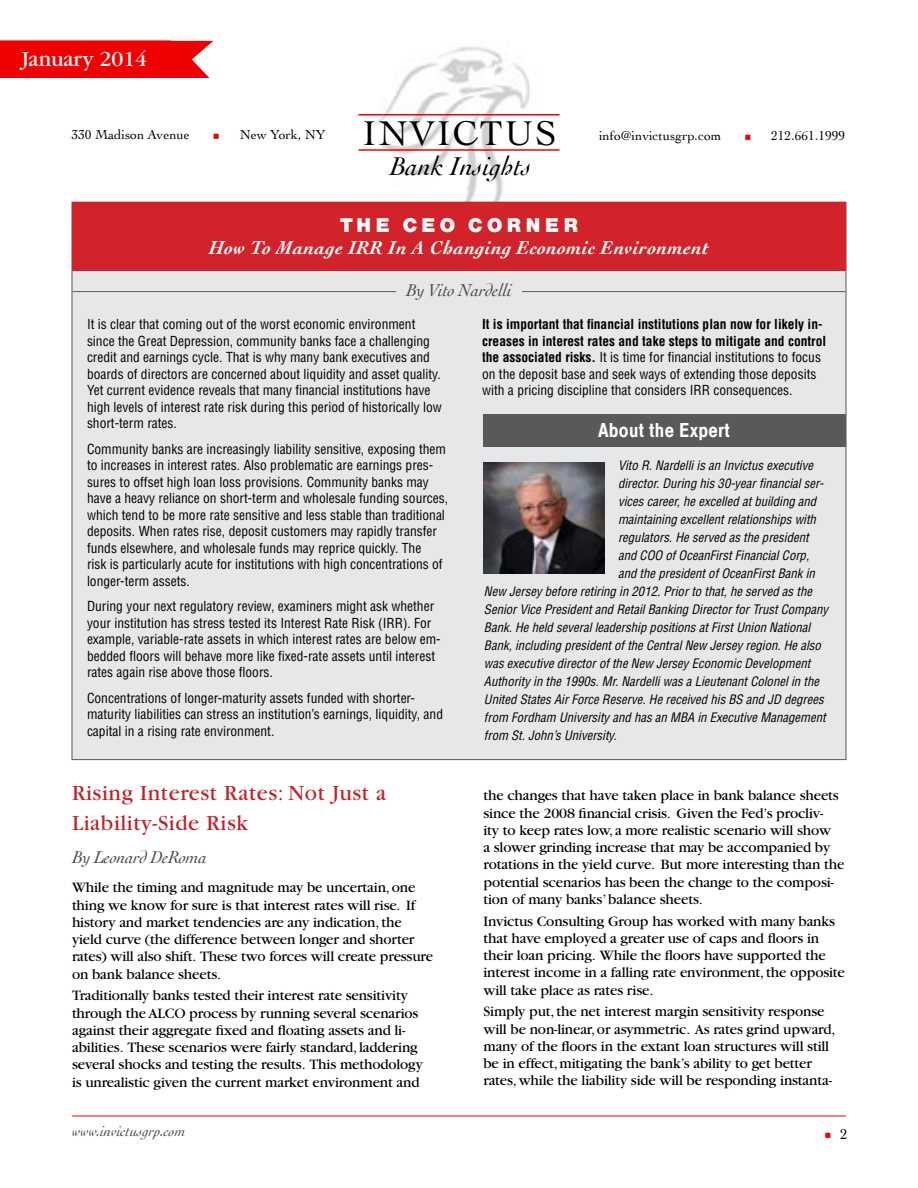
<style>
.page{position:relative;width:918px;height:1188px;background:#fff}
.page>*{position:absolute;margin:0;border:0;box-sizing:border-box;transform-origin:0 0}
.t1{font:36px "Cochin";letter-spacing:.05em;color:#000}
.t2{font:italic 27px "Cochin";color:#000}
.t3{font:22.5px/30px "Garamond";letter-spacing:.025em;color:#c1232a}
.t4{font:22.5px "Garamond";color:#fff}
.t5{font:21px "Helvetica Medium Condensed Plain";letter-spacing:.015em;color:#fff}
.t6{font:italic 700 19.5px "Cochin";letter-spacing:.025em;color:#fff}
.t7{font:700 19.5px "Helvetica BQ";letter-spacing:.24em;color:#fff}
.t8{font:italic 18px "Cochin";letter-spacing:-.01em;color:#4d4d4f}
.t9{font:15px/17.2px "Garamond";letter-spacing:-.01em;color:#000}
.t10{font:italic 15px "Cochin";color:#4d4d4f}
.t11{font:15px "Cochin";color:#000}
.t12{font:condensed 13.5px/16.5px "Helvetica";color:#000}
.t13{font:13.5px "Cochin";color:#000}
.t14{font:italic condensed 12.75px "Helvetica";color:#000}
.s1{font-weight:700}
</style>
<div class="page">
<img style="left:364px;top:47px;width:178px;height:155px">
<hr style="left:358px;top:114px;width:202px;height:2px;background:#f50000">
<hr style="left:358px;top:149px;width:202px;height:2px;background:#f50000">
<hr style="left:72px;top:1116px;width:774px;height:1px;background:#f70000">
<svg style="left:0;top:40px;width:213px;height:38px;background:#f01010"></svg>
<div style="left:72px;top:202px;width:774px;height:558px;background:#e6e7e8;border:1px solid #58595b"></div>
<div style="left:484px;top:414px;width:362px;height:32px;background:#58595b"></div>
<img style="left:484px;top:462px;width:121px;height:111px">
<div style="left:72px;top:202px;width:774px;height:69px;background:#d2232a"></div>
<hr style="left:522px;top:291px;width:324px;height:1px;background:#58595b">
<hr style="left:72px;top:291px;width:324px;height:1px;background:#58595b">
<h3 class="t4" style="left:22px;top:47px;width:127px">January 2014</h3>
<h3 class="t4" style="left:22px;top:47px;width:120px">August 2013</h3>
<h1 class="t1" style="left:363px;top:109px;width:195px">INVICTUS</h1>
<h2 class="t2" style="left:390px;top:148px;width:143px">Bank Insights</h2>
<p class="t13" style="left:71px;top:125px;width:120px">330 Madison Avenue</p>
<p class="t13" style="left:240px;top:125px;width:87px">New York, NY</p>
<p class="t13" style="left:599px;top:126px;width:124px">info@invictusgrp.com</p>
<p class="t13" style="left:771px;top:126px;width:76px">212.661.1999</p>
<h3 class="t7" style="left:340px;top:213px;width:239px">THE CEO CORNER</h3>
<h3 class="t6" style="left:209px;top:235px;width:501px">How To Manage IRR In A Changing Economic Environment</h3>
<h3 class="t8" style="left:406px;top:278px;width:107px">By Vito Nardelli</h3>
<p class="t12" style="left:87px;top:316px;width:356px">It is clear that coming out of the worst economic environment since the Great Depression, community banks face a challenging credit and earnings cycle. That is why many bank executives and boards of directors are concerned about liquidity and asset quality.<br>Yet current evidence reveals that many financial institutions have high levels of interest rate risk during this period of historically low short-term rates.</p>
<p class="t12" style="left:87px;top:440px;width:363px">Community banks are increasingly liability sensitive, exposing them to increases in interest rates. Also problematic are earnings pres&shy;sures to offset high loan loss provisions. Community banks may have a heavy reliance on short-term and wholesale funding sources, which tend to be more rate sensitive and less stable than traditional deposits. When rates rise, deposit customers may rapidly transfer funds elsewhere, and wholesale funds may reprice quickly. The<br>risk is particularly acute for institutions with high concentrations of longer-term assets.</p>
<p class="t12" style="left:87px;top:598px;width:355px">During your next regulatory review, examiners might ask whether your institution has stress tested its Interest Rate Risk (IRR). For example, variable-rate assets in which interest rates are below em&shy;bedded floors will behave more like fixed-rate assets until interest rates again rise above those floors.</p>
<p class="t12" style="left:87px;top:689px;width:358px">Concentrations of longer-maturity assets funded with shorter&shy;maturity liabilities can stress an institution’s earnings, liquidity, and capital in a rising rate environment.</p>
<h3 class="t3" style="left:72px;top:778px;width:316px">Rising Interest Rates: Not Just a<br>Liability-Side Risk</h3>
<h3 class="t8" style="left:72px;top:845px;width:137px">By Leonard DeRoma</h3>
<p class="t9" style="left:72px;top:879px;width:363px">While the timing and magnitude may be uncertain, one thing we know for sure is that interest rates will rise. If history and market tendencies are any indication, the yield curve (the difference between longer and shorter rates) will also shift. These two forces will create pressure on bank balance sheets.</p>
<p class="t9" style="left:72px;top:987px;width:353px">Traditionally banks tested their interest rate sensitivity through the ALCO process by running several scenarios against their aggregate fixed and floating assets and li&shy;abilities. These scenarios were fairly standard, laddering several shocks and testing the results. This methodology is unrealistic given the current market environment and</p>
<p class="t12" style="left:482px;top:316px;width:346px"><span class="s1">It is important that financial institutions plan now for likely in&shy;creases in interest rates and take steps to mitigate and control the associated risks.</span> It is time for financial institutions to focus on the deposit base and seek ways of extending those deposits with a pricing discipline that considers IRR consequences.</p>
<h3 class="t5" style="left:598px;top:417px;width:133px">About the Expert</h3>
<p class="t14" style="left:618px;top:457px;width:197px">Vito R. Nardelli is an Invictus executive</p>
<p class="t14" style="left:618px;top:475px;width:207px">director. During his 30-year financial ser-</p>
<p class="t14" style="left:618px;top:493px;width:200px">vices career, he excelled at building and</p>
<p class="t14" style="left:618px;top:511px;width:199px">maintaining excellent relationships with</p>
<p class="t14" style="left:618px;top:529px;width:192px">regulators. He served as the president</p>
<p class="t14" style="left:618px;top:547px;width:193px">and COO of OceanFirst Financial Corp,</p>
<p class="t14" style="left:618px;top:565px;width:198px">and the president of OceanFirst Bank in</p>
<p class="t14" style="left:484px;top:583px;width:330px">New Jersey before retiring in 2012. Prior to that, he served as the</p>
<p class="t14" style="left:484px;top:601px;width:346px">Senior Vice President and Retail Banking Director for Trust Company</p>
<p class="t14" style="left:484px;top:619px;width:328px">Bank. He held several leadership positions at First Union National</p>
<p class="t14" style="left:484px;top:637px;width:339px">Bank, including president of the Central New Jersey region. He also</p>
<p class="t14" style="left:484px;top:655px;width:328px">was executive director of the New Jersey Economic Development</p>
<p class="t14" style="left:484px;top:673px;width:337px">Authority in the 1990s. Mr. Nardelli was a Lieutenant Colonel in the</p>
<p class="t14" style="left:484px;top:691px;width:341px">United States Air Force Reserve. He received his BS and JD degrees</p>
<p class="t14" style="left:484px;top:709px;width:343px">from Fordham University and has an MBA in Executive Management</p>
<p class="t14" style="left:484px;top:727px;width:134px">from St. John’s University.</p>
<p class="t9" style="left:483px;top:787px;width:363px">the changes that have taken place in bank balance sheets since the 2008 financial crisis. Given the Fed’s procliv-<br>ity to keep rates low, a more realistic scenario will show<br>a slower grinding increase that may be accompanied by rotations in the yield curve. But more interesting than the potential scenarios has been the change to the composi&shy;tion of many banks’ balance sheets.</p>
<p class="t9" style="left:483px;top:913px;width:363px">Invictus Consulting Group has worked with many banks that have employed a greater use of caps and floors in their loan pricing. While the floors have supported the interest income in a falling rate environment, the opposite will take place as rates rise.</p>
<p class="t9" style="left:483px;top:1003px;width:354px">Simply put, the net interest margin sensitivity response will be non-linear, or asymmetric. As rates grind upward, many of the floors in the extant loan structures will still be in effect, mitigating the bank’s ability to get better rates, while the liability side will be responding instanta-</p>
<p class="t10" style="left:72px;top:1121px;width:115px">www.invictusgrp.com</p>
<p class="t11" style="left:840px;top:1124px;width:9px">2</p>
</div>
